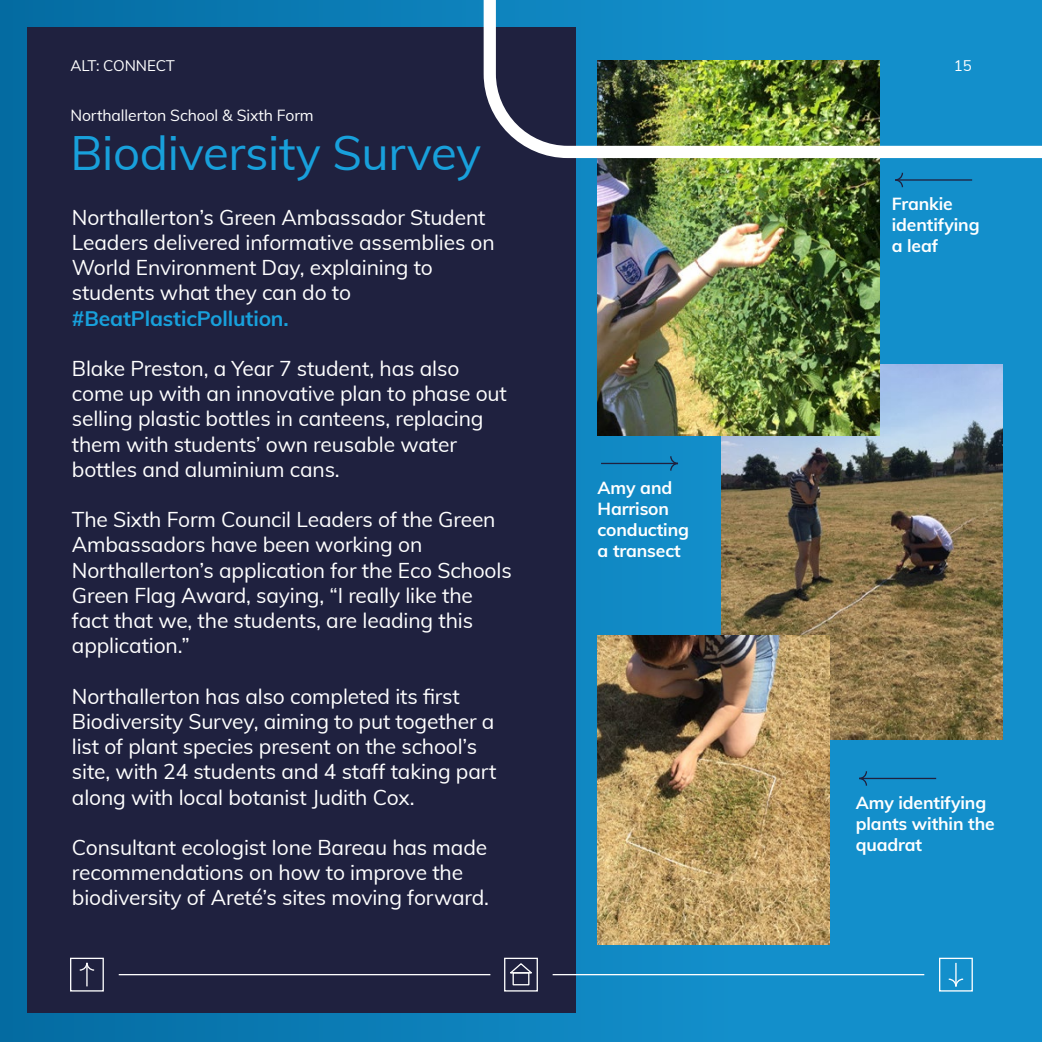
<style>
.page{position:relative;width:1042px;height:1042px;background:#fff}
.page>*{position:absolute;margin:0;border:0;box-sizing:border-box;transform-origin:0 0}
.t1{font:47.25px "Muli";letter-spacing:-.005em;color:#18a0db}
.t2{font:21px/25.2px "Muli";letter-spacing:-.005em;color:#fff}
.t3{font:700 21px "Muli";letter-spacing:-.005em;color:#18a0db}
.t4{font:700 17.5px/21px "Muli";letter-spacing:-.005em;color:#fff}
.t5{font:15.75px "Muli";letter-spacing:-.005em;color:#fff}
.t6{font:15.05px "Muli";letter-spacing:-.005em;color:#fff}
</style>
<div class="page">
<div style="left:0;top:0;width:1042px;height:1042px;background:linear-gradient(to right,#066aa0,#1797d3)"></div>
<div style="left:28px;top:27px;width:548px;height:985px;background:#1f213f"></div>
<img style="left:721px;top:364px;width:282px;height:376px">
<img style="left:597px;top:636px;width:232px;height:308px">
<img style="left:597px;top:164px;width:282px;height:272px">
<img style="left:477px;top:0;width:565px;height:164px">
<hr style="left:119px;top:974px;width:371px;height:1px;background:#fff">
<hr style="left:552px;top:974px;width:372px;height:1px;background:#fff">
<svg style="left:947px;top:963px;width:17px;height:24px"></svg>
<div style="left:939px;top:957px;width:34px;height:34px;border:1px solid #fff"></div>
<hr style="left:86px;top:963px;width:2px;height:23px;background:#fff">
<svg style="left:79px;top:962px;width:16px;height:9px"></svg>
<div style="left:70px;top:957px;width:34px;height:34px;border:1px solid #fff"></div>
<div style="left:504px;top:957px;width:34px;height:34px;border:1px solid #fff"></div>
<div style="left:512px;top:972px;width:17px;height:13px;border:1px solid #fff"></div>
<svg style="left:510px;top:963px;width:22px;height:11px"></svg>
<hr style="left:859px;top:778px;width:77px;height:1px;background:#1f213f">
<svg style="left:858px;top:770px;width:10px;height:17px"></svg>
<hr style="left:895px;top:179px;width:77px;height:2px;background:#1f213f">
<svg style="left:894px;top:171px;width:10px;height:17px"></svg>
<hr style="left:601px;top:463px;width:77px;height:1px;background:#1f213f">
<svg style="left:669px;top:455px;width:10px;height:17px"></svg>
<p class="t6" style="left:70px;top:55px;width:106px">ALT: CONNECT</p>
<p class="t6" style="left:954px;top:55px;width:19px">15</p>
<p class="t5" style="left:70px;top:104px;width:245px">Northallerton School &amp; Sixth Form</p>
<h1 class="t1" style="left:70px;top:118px;width:412px">Biodiversity Survey</h1>
<p class="t2" style="left:72px;top:204px;width:424px">Northallerton’s Green Ambassador Student Leaders delivered informative assemblies on World Environment Day, explaining to students what they can do to</p>
<p class="t3" style="left:72px;top:303px;width:218px">#BeatPlasticPollution.</p>
<p class="t2" style="left:72px;top:355px;width:436px">Blake Preston, a Year 7 student, has also come up with an innovative plan to phase out selling plastic bottles in canteens, replacing them with students’ own reusable water bottles and aluminium cans.</p>
<p class="t2" style="left:72px;top:506px;width:441px">The Sixth Form Council Leaders of the Green Ambassadors have been working on Northallerton’s application for the Eco Schools Green Flag Award, saying, “I really like the fact that we, the students, are leading this application.”</p>
<p class="t2" style="left:72px;top:682px;width:426px">Northallerton has also completed its first Biodiversity Survey, aiming to put together a list of plant species present on the school’s site, with 24 students and 4 staff taking part along with local botanist Judith Cox.</p>
<p class="t2" style="left:72px;top:834px;width:419px">Consultant ecologist Ione Bareau has made recommendations on how to improve the biodiversity of Areté’s sites moving forward.</p>
<p class="t4" style="left:597px;top:476px;width:93px">Amy and<br>Harrison conducting a transect</p>
<p class="t4" style="left:892px;top:193px;width:89px">Frankie identifying a leaf</p>
<p class="t4" style="left:856px;top:791px;width:140px">Amy identifying plants within the quadrat</p>
</div>
